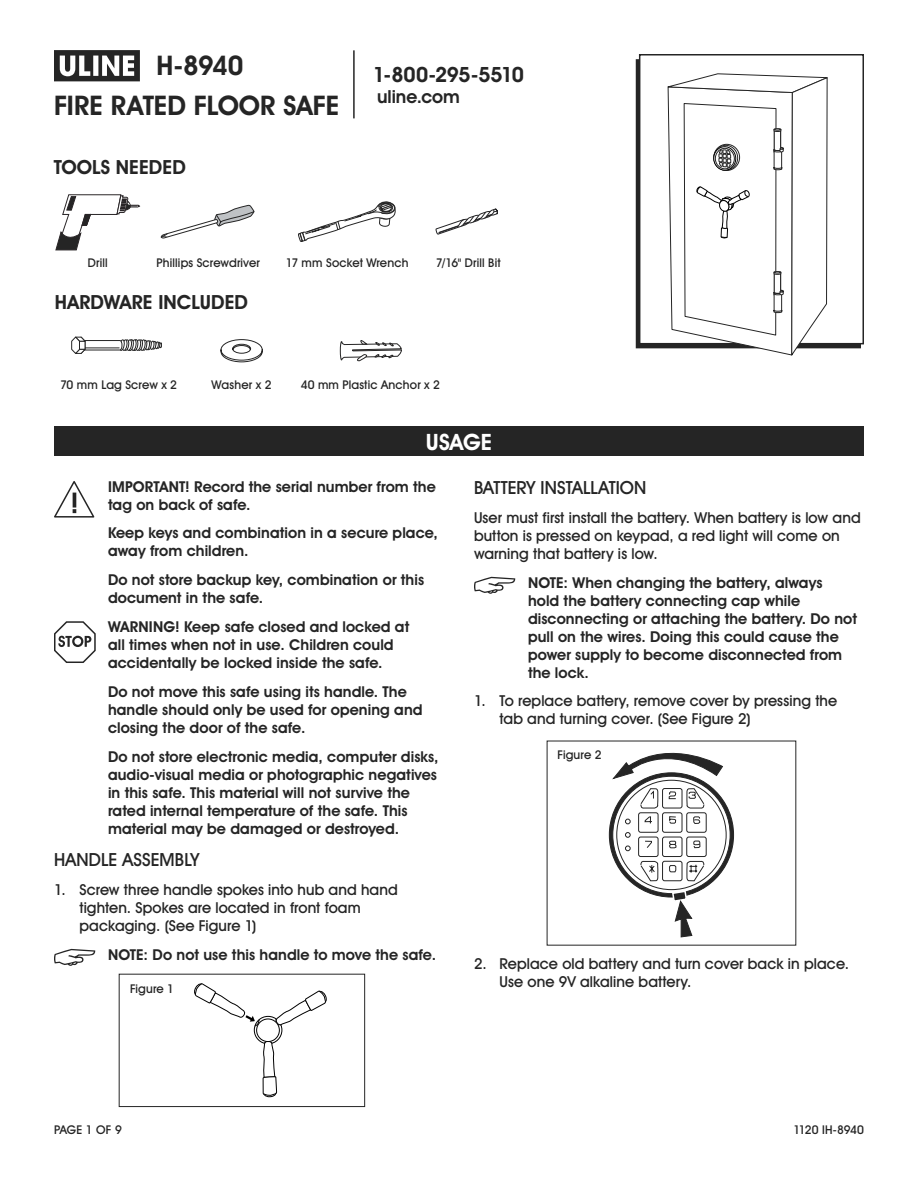
<style>
.page{position:relative;width:918px;height:1188px;background:#fff}
.page>*{position:absolute;margin:0;border:0;box-sizing:border-box;transform-origin:0 0}
.t1{font:700 27px/39.9px "Uline Two Knine";color:#252525;text-align:center}
.t2{font:700 22.5px "Uline Two Knine";color:#fff}
.t3{font:700 21px "Uline Two Knine";letter-spacing:-.02em;color:#252525}
.t4{font:700 19.5px "Uline Two Knine";letter-spacing:.005em;color:#252525}
.t5{font:18px "Uline Two Knine";letter-spacing:.005em;color:#252525}
.t6{font:700 18px "Uline Two Knine";color:#252525}
.t7{font:700 15px/18px "Uline Two Knine";letter-spacing:.005em;color:#252525}
.t8{font:15px/18px "Uline Two Knine";letter-spacing:.005em;color:#252525}
.t9{font:12px "Uline Two Knine";letter-spacing:.015em;color:#252525}
.t10{font:12px "Uline Two Knine";letter-spacing:-.015em;color:#252525}
</style>
<div class="page">
<hr style="left:353px;top:50px;width:2px;height:68px;background:#252525">
<svg style="left:54px;top:50px;width:86px;height:31px"></svg>
<div style="left:639px;top:54px;width:225px;height:290px;border:2px solid #252525"></div>
<svg style="left:56px;top:194px;width:84px;height:56px"></svg>
<svg style="left:435px;top:208px;width:63px;height:27px"></svg>
<div style="left:54px;top:426px;width:810px;height:30px;background:#252525"></div>
<svg style="left:54px;top:481px;width:40px;height:37px"></svg>
<svg style="left:54px;top:621px;width:42px;height:42px"></svg>
<svg style="left:54px;top:949px;width:41px;height:17px"></svg>
<svg style="left:474px;top:577px;width:41px;height:17px"></svg>
<svg style="left:71px;top:336px;width:91px;height:18px"></svg>
<hr style="left:85px;top:348px;width:35px;height:1px;background:#252525">
<svg style="left:220px;top:339px;width:43px;height:24px"></svg>
<svg style="left:340px;top:340px;width:62px;height:21px"></svg>
<svg style="left:161px;top:205px;width:94px;height:34px"></svg>
<svg style="left:663px;top:73px;width:168px;height:283px"></svg>
<svg style="left:254px;top:1016px;width:28px;height:28px"></svg>
<div style="left:254px;top:1016px;width:28px;height:28px;border:1px solid #000;border-radius:50%"></div>
<svg style="left:194px;top:983px;width:66px;height:44px"></svg>
<svg style="left:275px;top:990px;width:52px;height:37px"></svg>
<svg style="left:262px;top:1040px;width:15px;height:58px"></svg>
<div style="left:257px;top:1019px;width:22px;height:23px;background:#fff;border-radius:50%"></div>
<div style="left:256px;top:1019px;width:24px;height:23px;border:1px solid #000;border-radius:50%"></div>
<div style="left:119px;top:974px;width:246px;height:133px;border:1px solid #252525"></div>
<svg style="left:298px;top:202px;width:97px;height:40px"></svg>
<svg style="left:612px;top:752px;width:119px;height:185px"></svg>
<h1 class="t1" style="left:54px;top:45px;width:287px">H-8940<br>FIRE RATED FLOOR SAFE</h1>
<h3 class="t3" style="left:373px;top:62px;width:152px">1-800-295-5510</h3>
<p class="t6" style="left:377px;top:86px;width:84px">uline.com</p>
<h3 class="t4" style="left:54px;top:155px;width:134px">TOOLS NEEDED</h3>
<p class="t9" style="left:88px;top:255px;width:21px">Drill</p>
<p class="t9" style="left:157px;top:255px;width:105px">Phillips Screwdriver</p>
<p class="t9" style="left:286px;top:255px;width:124px">17 mm Socket Wrench</p>
<p class="t9" style="left:436px;top:255px;width:66px">7/16" Drill Bit</p>
<h3 class="t4" style="left:55px;top:291px;width:195px">HARDWARE INCLUDED</h3>
<p class="t9" style="left:60px;top:377px;width:119px">70 mm Lag Screw x 2</p>
<p class="t9" style="left:212px;top:377px;width:61px">Washer x 2</p>
<p class="t9" style="left:301px;top:377px;width:141px">40 mm Plastic Anchor x 2</p>
<h2 class="t2" style="left:426px;top:428px;width:68px">USAGE</h2>
<p class="t7" style="left:108px;top:477px;width:329px">IMPORTANT! Record the serial number from the tag on back of safe.</p>
<p class="t7" style="left:108px;top:524px;width:331px">Keep keys and combination in a secure place, away from children.</p>
<p class="t7" style="left:108px;top:571px;width:318px">Do not store backup key, combination or this document in the safe.</p>
<p class="t7" style="left:108px;top:618px;width:303px">WARNING! Keep safe closed and locked at all times when not in use. Children could accidentally be locked inside the safe.</p>
<p class="t7" style="left:108px;top:682px;width:316px">Do not move this safe using its handle. The handle should only be used for opening and closing the door of the safe.</p>
<p class="t7" style="left:108px;top:747px;width:332px">Do not store electronic media, computer disks, audio-visual media or photographic negatives in this safe. This material will not survive the rated internal temperature of the safe. This material may be damaged or destroyed.</p>
<p class="t5" style="left:54px;top:849px;width:147px">HANDLE ASSEMBLY</p>
<p class="t8" style="left:80px;top:880px;width:320px;text-indent:-26px">1. Screw three handle spokes into hub and hand tighten. Spokes are located in front foam packaging. (See Figure 1)</p>
<p class="t7" style="left:108px;top:945px;width:330px">NOTE: Do not use this handle to move the safe.</p>
<p class="t5" style="left:474px;top:476px;width:174px">BATTERY INSTALLATION</p>
<p class="t8" style="left:474px;top:508px;width:388px">User must first install the battery. When battery is low and button is pressed on keypad, a red light will come on warning that battery is low.</p>
<p class="t7" style="left:528px;top:573px;width:331px">NOTE: When changing the battery, always hold the battery connecting cap while disconnecting or attaching the battery. Do not pull on the wires. Doing this could cause the power supply to become disconnected from the lock.</p>
<p class="t8" style="left:500px;top:692px;width:339px;text-indent:-26px">1. To replace battery, remove cover by pressing the tab and turning cover. (See Figure 2)</p>
<p class="t9" style="left:557px;top:748px;width:46px">Figure 2</p>
<p class="t8" style="left:500px;top:955px;width:351px;text-indent:-26px">2. Replace old battery and turn cover back in place.<br>Use one 9V alkaline battery.</p>
<p class="t9" style="left:130px;top:982px;width:46px">Figure 1</p>
<p class="t9" style="left:54px;top:1122px;width:69px">PAGE 1 OF 9</p>
<p class="t10" style="left:793px;top:1122px;width:72px">1120 IH-8940</p>
</div>
